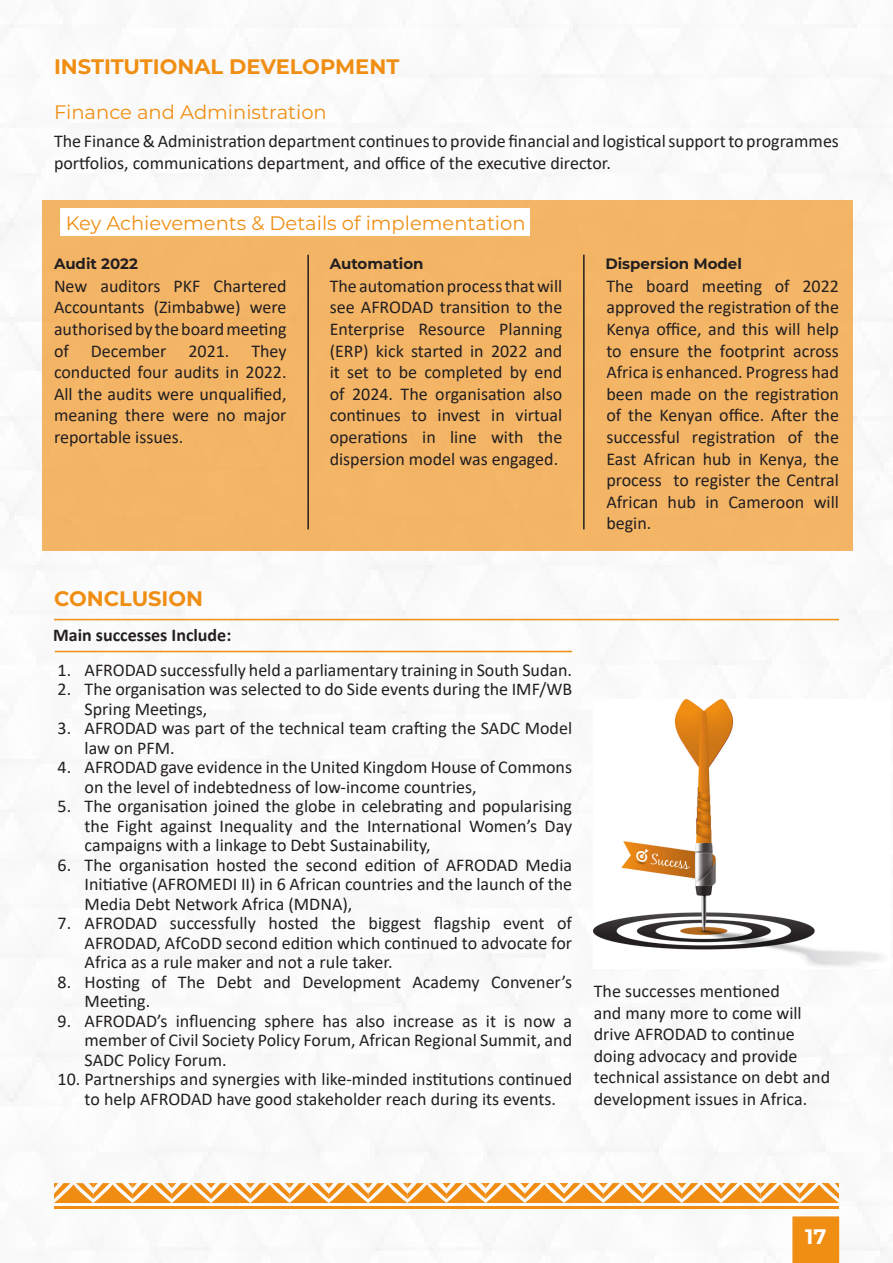
<style>
.page{position:relative;width:893px;height:1263px;background:#fff}
.page>*{position:absolute;margin:0;border:0;box-sizing:border-box;transform-origin:0 0}
.Heading_1{font:700 21px "Montserrat";color:#f08e13}
.t1{font:700 21px "Montserrat";color:#fff}
.Heading_2{font:19.5px "Montserrat";color:#f08e13}
.Body{font:18px/21.6px "Calibri";color:#231f20}
.Body-2{font:700 18px "Calibri";color:#231f20}
.Heading_3{font:700 15px "Montserrat";color:#231f20}
</style>
<div class="page">
<img style="left:0;top:1px;width:889px;height:1262px">
<hr style="left:250px;top:1206px;width:40px;height:3px;background:#f08c12">
<hr style="left:211px;top:1206px;width:39px;height:3px;background:#f08c12">
<hr style="left:172px;top:1206px;width:39px;height:3px;background:#f08c12">
<hr style="left:133px;top:1206px;width:39px;height:3px;background:#f08c12">
<hr style="left:93px;top:1206px;width:40px;height:3px;background:#f08c12">
<hr style="left:54px;top:1206px;width:39px;height:3px;background:#f08c12">
<hr style="left:290px;top:1206px;width:39px;height:3px;background:#f08c12">
<hr style="left:329px;top:1206px;width:39px;height:3px;background:#f08c12">
<hr style="left:368px;top:1206px;width:39px;height:3px;background:#f08c12">
<hr style="left:407px;top:1206px;width:40px;height:3px;background:#f08c12">
<hr style="left:643px;top:1205px;width:39px;height:3px;background:#f08c12">
<hr style="left:603px;top:1205px;width:40px;height:3px;background:#f08c12">
<hr style="left:564px;top:1205px;width:39px;height:3px;background:#f08c12">
<hr style="left:525px;top:1205px;width:39px;height:3px;background:#f08c12">
<hr style="left:486px;top:1205px;width:39px;height:3px;background:#f08c12">
<hr style="left:446px;top:1205px;width:40px;height:3px;background:#f08c12">
<hr style="left:682px;top:1205px;width:39px;height:3px;background:#f08c12">
<hr style="left:721px;top:1205px;width:39px;height:3px;background:#f08c12">
<hr style="left:760px;top:1205px;width:40px;height:3px;background:#f08c12">
<svg style="left:54px;top:1183px;width:785px;height:20px"></svg>
<hr style="left:800px;top:1205px;width:39px;height:3px;background:#f08c12">
<div style="left:792px;top:1216px;width:47px;height:47px;background:#f08e13;border:2px solid #f08e13"></div>
<div style="left:43px;top:200px;width:810px;height:351px;background:#f3b466"></div>
<div style="left:60px;top:208px;width:470px;height:28px;background:#fff"></div>
<hr style="left:307px;top:255px;width:2px;height:274px;background:#231f20">
<hr style="left:583px;top:255px;width:2px;height:274px;background:#231f20">
<img style="left:594px;top:699px;width:295px;height:269px">
<hr style="left:55px;top:651px;width:517px;height:1px;background:#f08e13">
<hr style="left:54px;top:619px;width:785px;height:1px;background:#f08e13">
<p class="Heading_1" style="left:54px;top:51px;width:347px">INSTITUTIONAL DEVELOPMENT</p>
<p class="Heading_2" style="left:54px;top:99px;width:274px">Finance and Administration</p>
<p class="Body" style="left:54px;top:130px;width:786px">The Finance &amp; Administration department continues to provide financial and logistical support to programmes portfolios, communications department, and office of the executive director.</p>
<p class="Heading_2" style="left:66px;top:209px;width:461px">Key Achievements &amp; Details of implementation</p>
<p class="Heading_3" style="left:54px;top:253px;width:85px">Audit 2022</p>
<p class="Body" style="left:54px;top:275px;width:234px;text-align:justify">New auditors PKF Chartered Accountants (Zimbabwe) were authorised by the board meeting of December 2021. They conducted four audits in 2022.<br>All the audits were unqualified, meaning there were no major reportable issues.</p>
<p class="Heading_3" style="left:330px;top:253px;width:95px">Automation</p>
<p class="Body" style="left:330px;top:275px;width:234px;text-align:justify">The automation process that will see AFRODAD transition to the Enterprise Resource Planning (ERP) kick started in 2022 and it set to be completed by end of 2024. The organisation also continues to invest in virtual operations in line with the dispersion model was engaged.</p>
<p class="Heading_3" style="left:605px;top:253px;width:138px">Dispersion Model</p>
<p class="Body" style="left:606px;top:275px;width:234px;text-align:justify">The board meeting of 2022 approved the registration of the Kenya office, and this will help to ensure the footprint across Africa is enhanced. Progress had been made on the registration of the Kenyan office. After the successful registration of the East African hub in Kenya, the process to register the Central African hub in Cameroon will begin.</p>
<p class="Heading_1" style="left:54px;top:583px;width:151px">CONCLUSION</p>
<p class="Body-2" style="left:53px;top:623px;width:180px">Main successes Include:</p>
<p class="Body" style="left:58px;top:658px;width:516px">1. AFRODAD successfully held a parliamentary training in South Sudan.</p>
<p class="Body" style="left:85px;top:679px;width:489px;line-height:19.5px;text-indent:-27px">2. The organisation was selected to do Side events during the IMF/WB<br>Spring Meetings,</p>
<p class="Body" style="left:85px;top:718px;width:489px;line-height:19.5px;text-indent:-27px">3. AFRODAD was part of the technical team crafting the SADC Model law on PFM.</p>
<p class="Body" style="left:85px;top:757px;width:489px;line-height:19.5px;text-indent:-27px">4. AFRODAD gave evidence in the United Kingdom House of Commons on the level of indebtedness of low-income countries,</p>
<p class="Body" style="left:85px;top:796px;width:489px;line-height:19.5px;text-align:justify;text-indent:-27px">5. The organisation joined the globe in celebrating and popularising the Fight against Inequality and the International Women’s Day campaigns with a linkage to Debt Sustainability,</p>
<p class="Body" style="left:85px;top:854px;width:489px;line-height:19.5px;text-align:justify;text-indent:-27px">6. The organisation hosted the second edition of AFRODAD Media Initiative (AFROMEDI II) in 6 African countries and the launch of the Media Debt Network Africa (MDNA),</p>
<p class="Body" style="left:85px;top:913px;width:489px;line-height:19.5px;text-align:justify;text-indent:-27px">7. AFRODAD successfully hosted the biggest flagship event of AFRODAD, AfCoDD second edition which continued to advocate for Africa as a rule maker and not a rule taker.</p>
<p class="Body" style="left:85px;top:971px;width:489px;line-height:19.5px;text-indent:-27px">8. Hosting of The Debt and Development Academy Convener’s<br>Meeting.</p>
<p class="Body" style="left:85px;top:1010px;width:489px;line-height:19.5px;text-align:justify;text-indent:-27px">9. AFRODAD’s influencing sphere has also increase as it is now a member of Civil Society Policy Forum, African Regional Summit, and SADC Policy Forum.</p>
<p class="Body" style="left:85px;top:1069px;width:489px;line-height:19.5px;text-indent:-27px">10. Partnerships and synergies with like-minded institutions continued to help AFRODAD have good stakeholder reach during its events.</p>
<p class="Body" style="left:594px;top:980px;width:238px">The successes mentioned<br>and many more to come will drive AFRODAD to continue doing advocacy and provide technical assistance on debt and development issues in Africa.</p>
<p class="t1" style="left:805px;top:1221px;width:23px">17</p>
</div>
